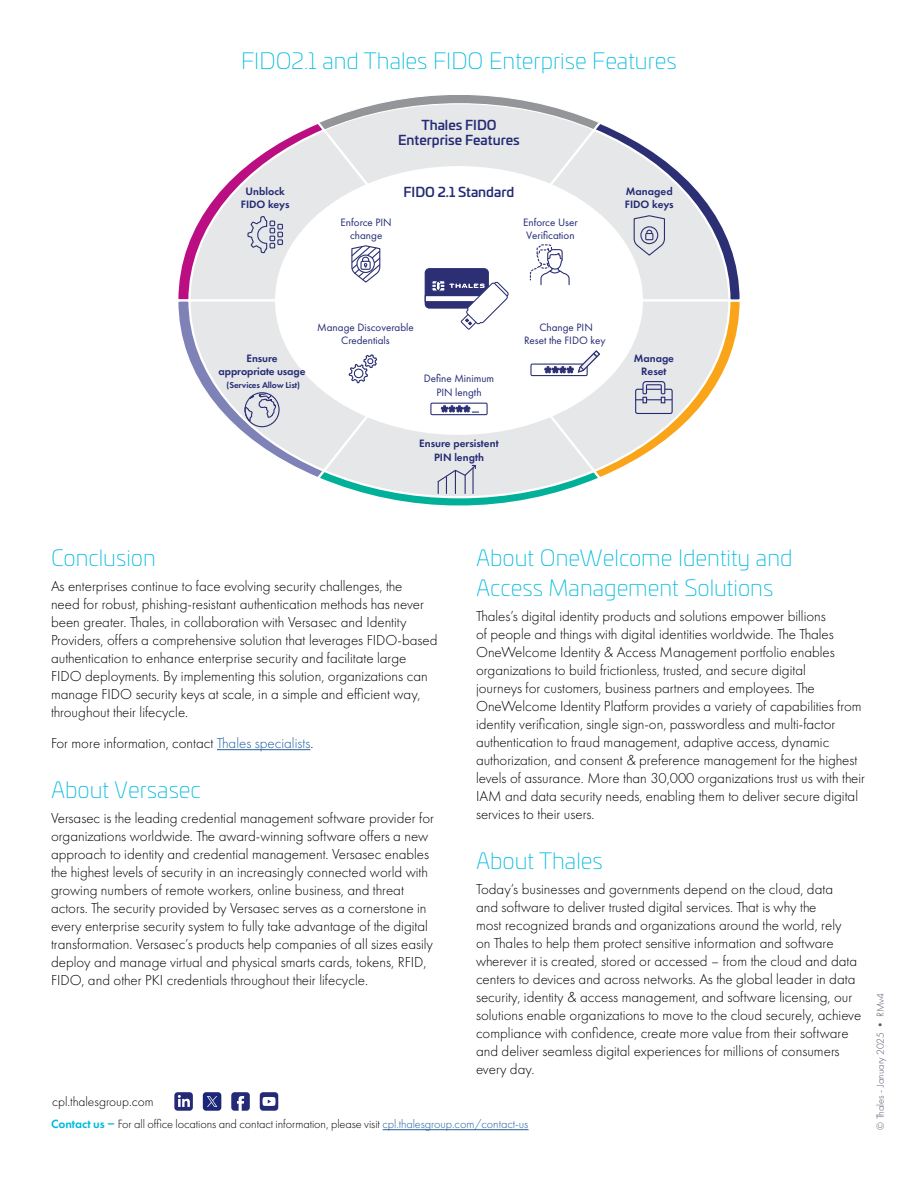
<style>
.page{position:relative;width:918px;height:1188px;background:#fff}
.page>*{position:absolute;margin:0;border:0;box-sizing:border-box;transform-origin:0 0}
.t1{font:200 22.5px/30px "Univia Pro";color:#0bd}
.t2{font:300 15px/18px "Futura PT";color:#000}
.t3{font:300 13.5px "Futura PT";color:#000}
.t4{font:500 13.35px/16px "Univia Pro";color:#242b75;text-align:center}
.t5{font:300 12.3px "Futura PT";letter-spacing:-.005em;color:#000}
.t6{font:11.1px/13.4px "Futura PT";color:#242b75;text-align:center}
.t7{font:600 11.1px/13.4px "Futura PT";color:#242b75;text-align:center}
.t8{font:300 10.5px "Futura PT";color:#515569}
.t9{font:600 8.85px "Futura PT";letter-spacing:-.01em;color:#242b75}
.s1{color:#215e9e}
.s2{font-weight:600;color:#0bd}
</style>
<div class="page">
<hr style="left:383px;top:1129px;width:146px;height:1px;background:#215e9e">
<svg style="left:174px;top:1092px;width:19px;height:19px"></svg>
<svg style="left:231px;top:1092px;width:19px;height:19px"></svg>
<svg style="left:260px;top:1092px;width:18px;height:19px"></svg>
<svg style="left:203px;top:1092px;width:18px;height:19px"></svg>
<svg style="left:178px;top:95px;width:562px;height:411px"></svg>
<hr style="left:217px;top:749px;width:93px;height:1px;background:#215e9e">
<h1 class="t1" style="left:241px;top:45px;width:437px">FIDO2.1 and Thales FIDO Enterprise Features</h1>
<p class="t7" style="left:241px;top:184px;width:50px">Unblock<br>FIDO keys</p>
<p class="t6" style="left:341px;top:216px;width:53px">Enforce PIN change</p>
<p class="t4" style="left:398px;top:116px;width:123px">Thales FIDO<br>Enterprise Features</p>
<p class="t4" style="left:404px;top:183px;width:112px">FIDO 2.1 Standard</p>
<p class="t6" style="left:523px;top:216px;width:56px;text-align:left">Enforce User<br>Verification</p>
<p class="t7" style="left:625px;top:184px;width:50px;text-align:left">Managed<br>FIDO keys</p>
<p class="t6" style="left:317px;top:321px;width:98px">Manage Discoverable<br>Credentials</p>
<p class="t6" style="left:524px;top:321px;width:83px">Change PIN<br>Reset the FIDO key</p>
<p class="t7" style="left:219px;top:351px;width:88px">Ensure appropriate usage</p>
<p class="t9" style="left:227px;top:380px;width:75px">(Services Allow List)</p>
<p class="t6" style="left:424px;top:372px;width:72px">Define Minimum<br>PIN length</p>
<p class="t7" style="left:419px;top:437px;width:81px">Ensure persistent<br>PIN length</p>
<p class="t7" style="left:634px;top:351px;width:42px">Manage<br>Reset</p>
<h1 class="t1" style="left:51px;top:542px;width:106px">Conclusion</h1>
<p class="t2" style="left:51px;top:577px;width:388px">As enterprises continue to face evolving security challenges, the<br>need for robust, phishing-resistant authentication methods has never been greater. Thales, in collaboration with Versasec and Identity Providers, offers a comprehensive solution that leverages FIDO-based authentication to enhance enterprise security and facilitate large FIDO deployments. By implementing this solution, organizations can manage FIDO security keys at scale, in a simple and efficient way, throughout their lifecycle.</p>
<p class="t2" style="left:51px;top:734px;width:264px">For more information, contact <span class="s1">Thales specialists</span>.</p>
<h1 class="t1" style="left:51px;top:774px;width:151px">About Versasec</h1>
<p class="t2" style="left:51px;top:809px;width:385px">Versasec is the leading credential management software provider for organizations worldwide. The award-winning software offers a new approach to identity and credential management. Versasec enables the highest levels of security in an increasingly connected world with growing numbers of remote workers, online business, and threat actors. The security provided by Versasec serves as a cornerstone in every enterprise security system to fully take advantage of the digital transformation. Versasec’s products help companies of all sizes easily deploy and manage virtual and physical smarts cards, tokens, RFID, FIDO, and other PKI credentials throughout their lifecycle.</p>
<p class="t3" style="left:52px;top:1094px;width:103px">cpl.thalesgroup.com</p>
<h1 class="t1" style="left:476px;top:542px;width:318px">About OneWelcome Identity and<br>Access Management Solutions</h1>
<p class="t2" style="left:476px;top:607px;width:391px">Thales’s digital identity products and solutions empower billions<br>of people and things with digital identities worldwide. The Thales OneWelcome Identity &amp; Access Management portfolio enables organizations to build frictionless, trusted, and secure digital<br>journeys for customers, business partners and employees. The OneWelcome Identity Platform provides a variety of capabilities from identity verification, single sign-on, passwordless and multi-factor authentication to fraud management, adaptive access, dynamic authorization, and consent &amp; preference management for the highest levels of assurance. More than 30,000 organizations trust us with their IAM and data security needs, enabling them to deliver secure digital services to their users.</p>
<h1 class="t1" style="left:476px;top:845px;width:128px">About Thales</h1>
<p class="t2" style="left:476px;top:880px;width:387px">Today’s businesses and governments depend on the cloud, data<br>and software to deliver trusted digital services. That is why the<br>most recognized brands and organizations around the world, rely<br>on Thales to help them protect sensitive information and software wherever it is created, stored or accessed – from the cloud and data centers to devices and across networks. As the global leader in data security, identity &amp; access management, and software licensing, our solutions enable organizations to move to the cloud securely, achieve compliance with confidence, create more value from their software and deliver seamless digital experiences for millions of consumers every day.</p>
<p class="t5" style="left:51px;top:1117px;width:479px"><span class="s2">Contact us –</span> For all office locations and contact information, please visit <span class="s1">cpl.thalesgroup.com/contact-us</span></p>
<p class="t8" style="left:874px;top:1130px;width:138px;rotate:-90deg">© Thales - January 2025 • RMv4</p>
</div>
